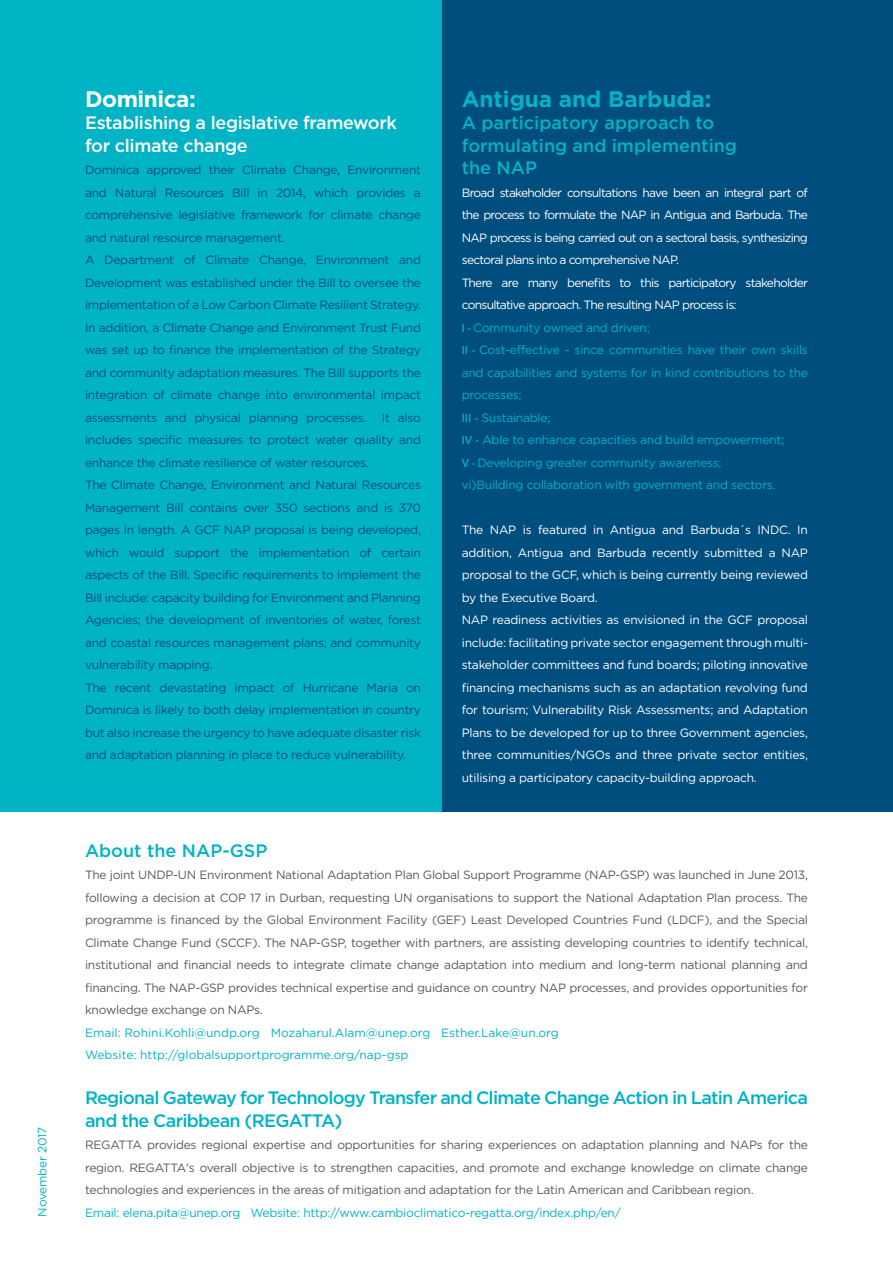
<style>
.page{position:relative;width:893px;height:1263px;background:#fff}
.page>*{position:absolute;margin:0;border:0;box-sizing:border-box;transform-origin:0 0}
.t1{font:700 22.5px "Gotham";color:#00b3c5}
.t2{font:700 22.5px "Gotham";letter-spacing:-.02em;color:#fff}
.t3{font:500 18px/22.5px "Gotham";letter-spacing:-.04em;color:#00b3c5}
.t4{font:500 18px/22.5px "Gotham";color:#00b3c5}
.t5{font:500 18px/22.5px "Gotham";letter-spacing:-.02em;color:#fff}
.t6{font:12px/22.5px "Gotham";letter-spacing:-.02em;color:#004e7d}
.t7{font:12px/22.5px "Gotham";letter-spacing:-.02em;color:#58595b;text-align:justify}
.t8{font:12px/22.5px "Gotham";letter-spacing:-.06em;color:#fff}
.t9{font:12px/22.5px "Gotham";letter-spacing:-.02em;color:#fff}
.t10{font:12px/22.5px "Gotham";color:#00b3c5}
.t11{font:12px "Gotham";letter-spacing:-.02em;color:#00b3c5}
.s1{font-family:"The Sans";font-weight:600;color:#00b3c5}
.s2{color:#00b3c5}
</style>
<div class="page">
<div style="left:0;top:0;width:446px;height:812px;background:#00b3c5"></div>
<div style="left:443px;top:0;width:450px;height:812px;background:#004e7d"></div>
<p class="t11" style="left:35px;top:1217px;width:91px;rotate:-90deg">November 2017</p>
<h1 class="t2" style="left:85px;top:84px;width:112px">Dominica:</h1>
<h2 class="t5" style="left:85px;top:111px;width:313px">Establishing a legislative framework for climate change</h2>
<p class="t6" style="left:85px;top:158px;width:337px">Dominica approved their Climate Change, Environment and Natural Resources Bill in 2014, which provides a comprehensive legislative framework for climate change and natural resource management.<br>A Department of Climate Change, Environment and Development was established under the Bill to oversee the implementation of a Low Carbon Climate Resilient Strategy.<br>In addition, a Climate Change and Environment Trust Fund was set up to finance the implementation of the Strategy and community adaptation measures. The Bill supports the integration of climate change into environmental impact assessments and physical planning processes.</p>
<p class="t6" style="left:85px;top:406px;width:337px;text-indent:297px">It also includes specific measures to protect water quality and enhance the climate resilience of water resources.<br>The Climate Change, Environment and Natural Resources Management Bill contains over 350 sections and is 370 pages in length. A GCF NAP proposal is being developed, which would support the implementation of certain aspects of the Bill. Specific requirements to implement the Bill include: capacity building for Environment and Planning Agencies; the development of inventories of water, forest and coastal resources management plans; and community vulnerability mapping.<br>The recent devastating impact of Hurricane Maria on Dominica is likely to both delay implementation in country but also increase the urgency to have adequate disaster risk and adaptation planning in place to reduce vulnerability.</p>
<h2 class="t4" style="left:85px;top:839px;width:184px">About the NAP-GSP</h2>
<h1 class="t1" style="left:462px;top:84px;width:251px">Antigua and Barbuda:</h1>
<h2 class="t4" style="left:462px;top:111px;width:277px">A participatory approach to formulating and implementing the NAP</h2>
<p class="t8" style="left:462px;top:181px;width:348px">Broad stakeholder consultations have been an integral part of the process to formulate the NAP in Antigua and Barbuda. The NAP process is being carried out on a sectoral basis, synthesizing sectoral plans into a comprehensive NAP.<br>There are many benefits to this participatory stakeholder consultative approach. The resulting NAP process is:<br><span class="s1">I -</span> <span class="s2">Community owned and driven;<br></span><span class="s1">II -</span> <span class="s2">Cost-effective - since communities have their own skills and capabilities and systems for in kind contributions to the processes;<br></span><span class="s1">III -</span> <span class="s2">Sustainable;<br></span><span class="s1">IV -</span> <span class="s2">Able to enhance capacities and build empowerment;<br></span><span class="s1">V -</span> <span class="s2">Developing greater community awareness;<br>vi)Building collaboration with government and sectors.</span></p>
<p class="t9" style="left:462px;top:518px;width:348px">The NAP is featured in Antigua and Barbuda´s INDC. In addition, Antigua and Barbuda recently submitted a NAP proposal to the GCF, which is being currently being reviewed by the Executive Board.<br>NAP readiness activities as envisioned in the GCF proposal include: facilitating private sector engagement through multi&shy;stakeholder committees and fund boards; piloting innovative financing mechanisms such as an adaptation revolving fund for tourism; Vulnerability Risk Assessments; and Adaptation Plans to be developed for up to three Government agencies, three communities/NGOs and three private sector entities, utilising a participatory capacity-building approach.</p>
<p class="t7" style="left:85px;top:863px;width:724px">The joint UNDP-UN Environment National Adaptation Plan Global Support Programme (NAP-GSP) was launched in June 2013, following a decision at COP 17 in Durban, requesting UN organisations to support the National Adaptation Plan process. The programme is financed by the Global Environment Facility (GEF) Least Developed Countries Fund (LDCF), and the Special Climate Change Fund (SCCF). The NAP-GSP, together with partners, are assisting developing countries to identify technical, institutional and financial needs to integrate climate change adaptation into medium and long-term national planning and financing. The NAP-GSP provides technical expertise and guidance on country NAP processes, and provides opportunities for knowledge exchange on NAPs.</p>
<p class="t10" style="left:85px;top:1021px;width:475px">Email: Rohini.Kohli@undp.org Mozaharul.Alam@unep.org Esther.Lake@un.org<br>Website: http://globalsupportprogramme.org/nap-gsp</p>
<h2 class="t3" style="left:85px;top:1086px;width:724px">Regional Gateway for Technology Transfer and Climate Change Action in Latin America and the Caribbean (REGATTA)</h2>
<p class="t7" style="left:85px;top:1133px;width:724px">REGATTA provides regional expertise and opportunities for sharing experiences on adaptation planning and NAPs for the region. REGATTA's overall objective is to strengthen capacities, and promote and exchange knowledge on climate change technologies and experiences in the areas of mitigation and adaptation for the Latin American and Caribbean region.</p>
<p class="t11" style="left:85px;top:1205px;width:537px">Email: elena.pita@unep.org Website: http://www.cambioclimatico-regatta.org/index.php/en/</p>
</div>
